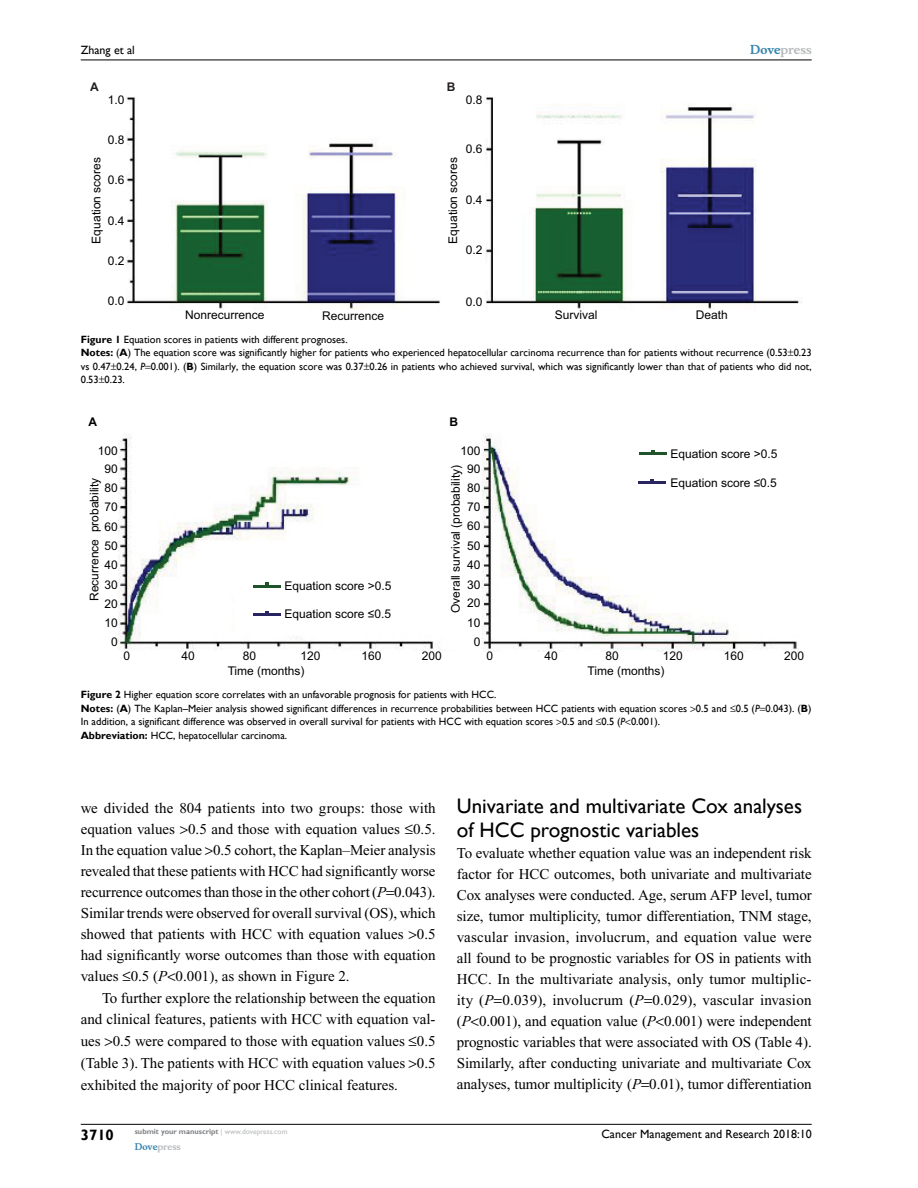
<style>
.page{position:relative;width:918px;height:1188px;background:#fff}
.page>*{position:absolute;margin:0;border:0;box-sizing:border-box;transform-origin:0 0}
.t1{font:21px/24px "Gill Sans";color:#000}
.t2{font:15px/21px "Times New Roman";color:#000;text-align:justify}
.t3{font:700 15px "Gill Sans";color:#000}
.t4{font:12px/19.2px "Arial";color:#000;text-align:center}
.t5{font:12px "Gill Sans";color:#000}
.t6{font:700 12px "Musee";color:#b8babc}
.t7{font:700 12px "Arial";color:#231f20}
.t8{font:700 12px "Arial";color:#000}
.t9{font:10.5px/13.5px "Gill Sans";color:#000}
.t10{font:700 9px "Musee";color:#b8babc}
.t11{font:700 7.5px "Gill Sans";color:#808285}
.s1{color:#3785ad}
.s2{font-weight:700}
.s3{font-style:italic}
.s4{font-weight:400;color:#b8babc}
</style>
<div class="page">
<hr style="left:81px;top:1124px;width:731px;height:1px;background:#000">
<hr style="left:81px;top:60px;width:731px;height:1px;background:#000">
<img style="left:127px;top:97px;width:672px;height:213px">
<img style="left:119px;top:434px;width:680px;height:217px">
<hr style="left:253px;top:585px;width:28px;height:3px;background:#1f532a">
<hr style="left:253px;top:614px;width:28px;height:2px;background:#282561">
<hr style="left:639px;top:453px;width:27px;height:2px;background:#1f532a">
<hr style="left:638px;top:481px;width:28px;height:3px;background:#282561">
<p class="t5" style="left:81px;top:43px;width:56px">Zhang et al</p>
<p class="t7" style="left:90px;top:78px;width:10px">A</p>
<p class="t7" style="left:447px;top:78px;width:10px">B</p>
<p class="t4" style="left:108px;top:90px;width:18px">1.0</p>
<p class="t4" style="left:108px;top:130px;width:18px">0.8</p>
<p class="t4" style="left:108px;top:171px;width:18px">0.6</p>
<p class="t4" style="left:108px;top:211px;width:18px">0.4</p>
<p class="t4" style="left:108px;top:251px;width:18px">0.2</p>
<p class="t4" style="left:108px;top:291px;width:18px">0.0</p>
<p class="t4" style="left:466px;top:90px;width:18px">0.8</p>
<p class="t4" style="left:466px;top:140px;width:18px">0.6</p>
<p class="t4" style="left:87px;top:244px;width:88px;rotate:-90deg">Equation scores</p>
<p class="t4" style="left:443px;top:244px;width:88px;rotate:-90deg">Equation scores</p>
<p class="t4" style="left:466px;top:190px;width:18px">0.4</p>
<p class="t4" style="left:466px;top:240px;width:18px">0.2</p>
<p class="t4" style="left:466px;top:292px;width:18px">0.0</p>
<p class="t4" style="left:185px;top:305px;width:81px">Nonrecurrence</p>
<p class="t4" style="left:322px;top:306px;width:64px">Recurrence</p>
<p class="t6" style="left:750px;top:43px;width:63px"><span class="s1">Dove</span>press</p>
<p class="t4" style="left:555px;top:306px;width:44px">Survival</p>
<p class="t4" style="left:696px;top:306px;width:34px">Death</p>
<p class="t9" style="left:81px;top:333px;width:732px"><span class="s2">Figure 1</span> Equation scores in patients with different prognoses.<br><span class="s2">Notes:</span> (<span class="s2">A</span>) The equation score was significantly higher for patients who experienced hepatocellular carcinoma recurrence than for patients without recurrence (0.53 0.23 vs 0.47 0.24, <span class="s3">P</span> 0.001). (<span class="s2">B</span>) Similarly, the equation score was 0.37 0.26 in patients who achieved survival, which was significantly lower than that of patients who did not, 0.53 0.23.</p>
<p class="t8" style="left:88px;top:414px;width:10px">A</p>
<p class="t8" style="left:450px;top:414px;width:10px">B</p>
<p class="t4" style="left:98px;top:441px;width:22px;line-height:18.8px">100<br>90<br>80<br>70</p>
<p class="t4" style="left:104px;top:517px;width:15px">60<br>50<br>40<br>30<br>20<br>10<br>0</p>
<p class="t4" style="left:85px;top:601px;width:125px;rotate:-90deg">Recurrence probability</p>
<p class="t4" style="left:285px;top:576px;width:109px">Equation score &gt;0.5</p>
<p class="t4" style="left:285px;top:604px;width:108px">Equation score ≤0.5</p>
<p class="t4" style="left:461px;top:441px;width:22px">100<br>90<br>80<br>70<br>60<br>50</p>
<p class="t4" style="left:467px;top:555px;width:15px;line-height:20px;text-align:left">40<br>30</p>
<p class="t4" style="left:467px;top:593px;width:15px">20<br>10<br>0</p>
<p class="t4" style="left:446px;top:613px;width:150px;rotate:-90deg">Overall survival (probability)</p>
<p class="t4" style="left:670px;top:444px;width:109px">Equation score &gt;0.5</p>
<p class="t4" style="left:670px;top:473px;width:108px">Equation score ≤0.5</p>
<p class="t4" style="left:124px;top:646px;width:8px">0</p>
<p class="t4" style="left:182px;top:646px;width:15px">40</p>
<p class="t4" style="left:243px;top:646px;width:15px">80</p>
<p class="t4" style="left:301px;top:646px;width:22px">120</p>
<p class="t4" style="left:362px;top:646px;width:22px">160</p>
<p class="t4" style="left:422px;top:646px;width:22px">200</p>
<p class="t4" style="left:487px;top:646px;width:8px">0</p>
<p class="t4" style="left:544px;top:646px;width:15px">40</p>
<p class="t4" style="left:606px;top:646px;width:15px">80</p>
<p class="t4" style="left:663px;top:646px;width:22px">120</p>
<p class="t4" style="left:724px;top:646px;width:22px">160</p>
<p class="t4" style="left:784px;top:646px;width:22px">200</p>
<p class="t4" style="left:228px;top:661px;width:78px">Time (months)</p>
<p class="t4" style="left:588px;top:661px;width:78px">Time (months)</p>
<p class="t9" style="left:81px;top:688px;width:732px"><span class="s2">Figure 2</span> Higher equation score correlates with an unfavorable prognosis for patients with HCC.<br><span class="s2">Notes:</span> (<span class="s2">A</span>) The Kaplan–Meier analysis showed significant differences in recurrence probabilities between HCC patients with equation scores 0.5 and ≤0.5 (<span class="s3">P</span> 0.043). (<span class="s2">B</span>)<br>In addition, a significant difference was observed in overall survival for patients with HCC with equation scores 0.5 and ≤0.5 (<span class="s3">P</span> 0.001).<br><span class="s2">Abbreviation:</span> HCC, hepatocellular carcinoma.</p>
<p class="t2" style="left:81px;top:797px;width:357px">we divided the 804 patients into two groups: those with equation values 0.5 and those with equation values ≤0.5.<br>In the equation value 0.5 cohort, the Kaplan–Meier analysis revealed that these patients with HCC had significantly worse recurrence outcomes than those in the other cohort (<span class="s3">P</span> 0.043).<br>Similar trends were observed for overall survival (OS), which showed that patients with HCC with equation values 0.5 had significantly worse outcomes than those with equation values ≤0.5 (<span class="s3">P</span> 0.001), as shown in Figure 2.</p>
<p class="t2" style="left:81px;top:987px;width:356px;line-height:21.8px;text-indent:21px">To further explore the relationship between the equation and clinical features, patients with HCC with equation val&shy;ues 0.5 were compared to those with equation values ≤0.5 (Table 3). The patients with HCC with equation values 0.5 exhibited the majority of poor HCC clinical features.</p>
<h1 class="t1" style="left:457px;top:795px;width:347px">Univariate and multivariate Cox analyses of HCC prognostic variables</h1>
<p class="t2" style="left:457px;top:843px;width:356px">To evaluate whether equation value was an independent risk factor for HCC outcomes, both univariate and multivariate Cox analyses were conducted. Age, serum AFP level, tumor size, tumor multiplicity, tumor differentiation, TNM stage, vascular invasion, involucrum, and equation value were all found to be prognostic variables for OS in patients with HCC. In the multivariate analysis, only tumor multiplic&shy;ity (<span class="s3">P</span> 0.039), involucrum (<span class="s3">P</span> 0.029), vascular invasion (<span class="s3">P</span> 0.001), and equation value (<span class="s3">P</span> 0.001) were independent prognostic variables that were associated with OS (Table 4).<br>Similarly, after conducting univariate and multivariate Cox analyses, tumor multiplicity (<span class="s3">P</span> 0.01), tumor differentiation</p>
<p class="t3" style="left:81px;top:1126px;width:35px">3710</p>
<p class="t11" style="left:135px;top:1127px;width:154px">submit your manuscript <span class="s4">| www.dovepress.com</span></p>
<p class="t10" style="left:135px;top:1141px;width:48px"><span class="s1">Dove</span>press</p>
<p class="t5" style="left:601px;top:1127px;width:212px">Cancer Management and Research 2018:10</p>
</div>
